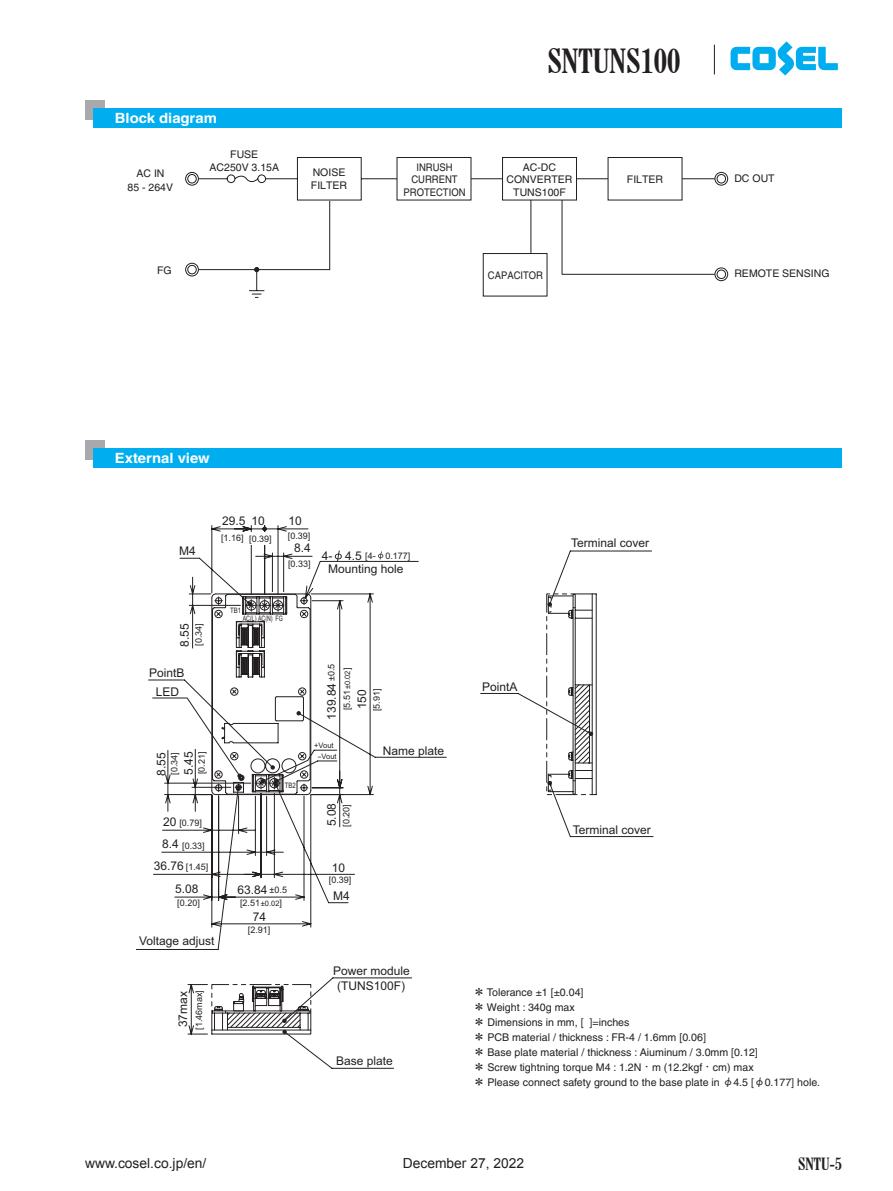
<style>
.page{position:relative;width:893px;height:1191px;background:#fff}
.page>*{position:absolute;margin:0;border:0;box-sizing:border-box;transform-origin:0 0}
.t1{font:700 condensed 34.05px "Century Schoolbook BT";color:#231f20}
.t2{font:700 condensed 17.25px "Century Schoolbook BT";color:#231f20}
.t3{font:700 14.1px "Helvetica";color:#fff;scale:1.05 1}
.t4{font:13.8px "Arial";color:#231f20}
.t5{font:12px/22.2px "Arial";color:#231f20;text-align:center}
.t6{font:10.65px/14.9px "Helvetica";color:#231f20}
.t7{font:10.5px/12.6px "Helvetica";color:#231f20;text-align:center}
.t8{font:10.5px/12.6px "Helvetica";color:#231f20;text-align:center;scale:.9 1}
.t9{font:9px "Arial";color:#231f20}
.t10{font:7.5px/11.2px "Arial";color:#231f20;text-align:center}
.t11{font:7.5px "Arial";color:#231f20;scale:.7 1}
.t12{font:7.5px "Arial";color:#231f20;scale:.8 1}
.s1{font-size:9px}
.s2{font-family:"COSEL"}
</style>
<div class="page">
<svg style="left:730px;top:41px;width:108px;height:35px"></svg>
<svg style="left:714px;top:45px;width:1px;height:29px"></svg>
<div style="left:85px;top:440px;width:19px;height:19px;background:#a8a9ad"></div>
<div style="left:94px;top:449px;width:748px;height:19px;background:#00aeef"></div>
<svg style="left:136px;top:550px;width:517px;height:518px"></svg>
<svg style="left:548px;top:602px;width:3px;height:4px"></svg>
<svg style="left:180px;top:525px;width:239px;height:270px"></svg>
<svg style="left:227px;top:684px;width:363px;height:344px"></svg>
<div style="left:85px;top:100px;width:19px;height:19px;background:#a8a9ad"></div>
<div style="left:94px;top:108px;width:748px;height:20px;background:#00aeef"></div>
<svg style="left:199px;top:157px;width:484px;height:139px"></svg>
<div style="left:502px;top:157px;width:75px;height:43px;border:1px solid #231f20"></div>
<div style="left:608px;top:157px;width:74px;height:43px;border:1px solid #231f20"></div>
<div style="left:397px;top:157px;width:74px;height:43px;border:1px solid #231f20"></div>
<svg style="left:185px;top:172px;width:14px;height:14px"></svg>
<svg style="left:561px;top:172px;width:167px;height:109px"></svg>
<svg style="left:185px;top:200px;width:145px;height:98px"></svg>
<h3 class="t3" style="left:115px;top:109px;width:99px">Block diagram</h3>
<h1 class="t1" style="left:548px;top:40px;width:134px">SNTUNS100</h1>
<p class="t7" style="left:210px;top:148px;width:71px">FUSE<br>AC250V 3.15A</p>
<p class="t7" style="left:137px;top:167px;width:30px">AC IN</p>
<p class="t7" style="left:507px;top:160px;width:67px">AC-DC<br>CONVERTER<br>TUNS100F</p>
<p class="t8" style="left:404px;top:161px;width:70px">INRUSH<br>CURRENT<br>PROTECTION</p>
<p class="t7" style="left:311px;top:166px;width:38px;text-align:left">NOISE<br>FILTER</p>
<p class="t7" style="left:128px;top:181px;width:47px">85 - 264V</p>
<p class="t7" style="left:627px;top:172px;width:38px">FILTER</p>
<p class="t7" style="left:734px;top:172px;width:42px">DC OUT</p>
<p class="t7" style="left:157px;top:264px;width:16px">FG</p>
<p class="t7" style="left:734px;top:267px;width:97px">REMOTE SENSING</p>
<p class="t8" style="left:488px;top:269px;width:63px">CAPACITOR</p>
<h3 class="t3" style="left:115px;top:449px;width:92px">External view</h3>
<p class="t5" style="left:179px;top:540px;width:18px">M4</p>
<p class="t5" style="left:173px;top:647px;width:25px;rotate:-90deg">8.55</p>
<p class="t9" style="left:192px;top:646px;width:24px;rotate:-90deg">[0.34]</p>
<p class="t5" style="left:149px;top:661px;width:37px">PointB</p>
<p class="t5" style="left:156px;top:680px;width:25px">LED</p>
<p class="t5" style="left:150px;top:775px;width:25px;rotate:-90deg">8.55</p>
<p class="t5" style="left:177px;top:774px;width:25px;rotate:-90deg">5.45</p>
<p class="t9" style="left:168px;top:774px;width:24px;rotate:-90deg">[0.34]</p>
<p class="t9" style="left:195px;top:774px;width:24px;rotate:-90deg">[0.21]</p>
<p class="t5" style="left:163px;top:811px;width:15px">20</p>
<p class="t9" style="left:179px;top:816px;width:24px">[0.79]</p>
<p class="t5" style="left:154px;top:833px;width:32px">8.4<br>36.76</p>
<p class="t9" style="left:182px;top:839px;width:24px">[0.33]</p>
<p class="t9" style="left:186px;top:860px;width:24px">[1.45]</p>
<p class="t5" style="left:222px;top:509px;width:44px">29.5 10</p>
<p class="t5" style="left:289px;top:509px;width:15px">10</p>
<p class="t9" style="left:249px;top:532px;width:24px">[0.39]</p>
<p class="t9" style="left:288px;top:529px;width:24px">[0.39]</p>
<p class="t9" style="left:221px;top:531px;width:24px">[1.16]</p>
<p class="t5" style="left:294px;top:537px;width:18px">8.4</p>
<p class="t9" style="left:288px;top:558px;width:24px">[0.33]</p>
<p class="t5" style="left:322px;top:545px;width:42px">4- 4.5</p>
<p class="t9" style="left:365px;top:549px;width:47px">[4- 0.177]</p>
<p class="t5" style="left:328px;top:558px;width:77px">Mounting hole</p>
<p class="t12" style="left:230px;top:605px;width:15px">TB1</p>
<p class="t11" style="left:243px;top:613px;width:59px">AC(L) AC(N) FG</p>
<p class="t9" style="left:325px;top:681px;width:19px;rotate:-90deg">±0.5</p>
<p class="t10" style="left:342px;top:689px;width:23px;rotate:-90deg">±0.02<span class="s1">]</span></p>
<p class="t5" style="left:320px;top:720px;width:38px;rotate:-90deg">139.84</p>
<p class="t5" style="left:351px;top:709px;width:22px;rotate:-90deg">150</p>
<p class="t9" style="left:341px;top:710px;width:22px;rotate:-90deg">[5.51</p>
<p class="t9" style="left:370px;top:711px;width:24px;rotate:-90deg">[5.91]</p>
<p class="t12" style="left:285px;top:779px;width:15px">TB2</p>
<p class="t10" style="left:314px;top:739px;width:24px">+Vout -Vout</p>
<p class="t5" style="left:320px;top:826px;width:25px;rotate:-90deg">5.08</p>
<p class="t9" style="left:340px;top:826px;width:24px;rotate:-90deg">[0.20]</p>
<p class="t5" style="left:332px;top:856px;width:15px">10</p>
<p class="t5" style="left:383px;top:739px;width:63px">Name plate</p>
<p class="t5" style="left:175px;top:877px;width:25px">5.08</p>
<p class="t5" style="left:238px;top:878px;width:32px">63.84</p>
<p class="t5" style="left:253px;top:905px;width:15px">74</p>
<p class="t9" style="left:270px;top:884px;width:19px">±0.5</p>
<p class="t9" style="left:240px;top:896px;width:22px">[2.51</p>
<p class="t9" style="left:177px;top:897px;width:24px">[0.20]</p>
<p class="t10" style="left:261px;top:897px;width:23px">±0.02<span class="s1">]</span></p>
<p class="t5" style="left:139px;top:929px;width:77px">Voltage adjust</p>
<p class="t5" style="left:172px;top:1027px;width:38px;rotate:-90deg">37max</p>
<p class="t9" style="left:193px;top:1030px;width:41px;rotate:-90deg">[1.46max]</p>
<p class="t9" style="left:248px;top:923px;width:24px">[2.91]</p>
<p class="t9" style="left:329px;top:873px;width:24px">[0.39]</p>
<p class="t5" style="left:333px;top:884px;width:18px">M4</p>
<p class="t5" style="left:333px;top:959px;width:78px">Power module</p>
<p class="t5" style="left:337px;top:974px;width:70px">(TUNS100F)</p>
<p class="t5" style="left:336px;top:1049px;width:58px">Base plate</p>
<p class="t5" style="left:571px;top:531px;width:80px">Terminal cover</p>
<p class="t5" style="left:482px;top:675px;width:37px">PointA</p>
<p class="t5" style="left:573px;top:818px;width:80px">Terminal cover</p>
<p class="t6" style="left:474px;top:985px;width:348px"><span class="s2">*</span> Tolerance ±1 [±0.04]<br><span class="s2">*</span> Weight : 340g max<br><span class="s2">*</span> Dimensions in mm, [ ]=inches<br><span class="s2">*</span> PCB material / thickness : FR-4 / 1.6mm [0.06]<br><span class="s2">*</span> Base plate material / thickness : Aiuminum / 3.0mm [0.12]<br><span class="s2">*</span> Screw tightning torque M4 : 1.2N<span class="s2">-</span>m (12.2kgf<span class="s2">-</span>cm) max<br><span class="s2">*</span> Please connect safety ground to the base plate in <span class="s2">f</span>4.5 [<span class="s2">f</span>0.177] hole.</p>
<p class="t4" style="left:85px;top:1154px;width:123px">www.cosel.co.jp/en/</p>
<p class="t4" style="left:403px;top:1154px;width:123px">December 27, 2022</p>
<h2 class="t2" style="left:798px;top:1153px;width:45px">SNTU-5</h2>
</div>
